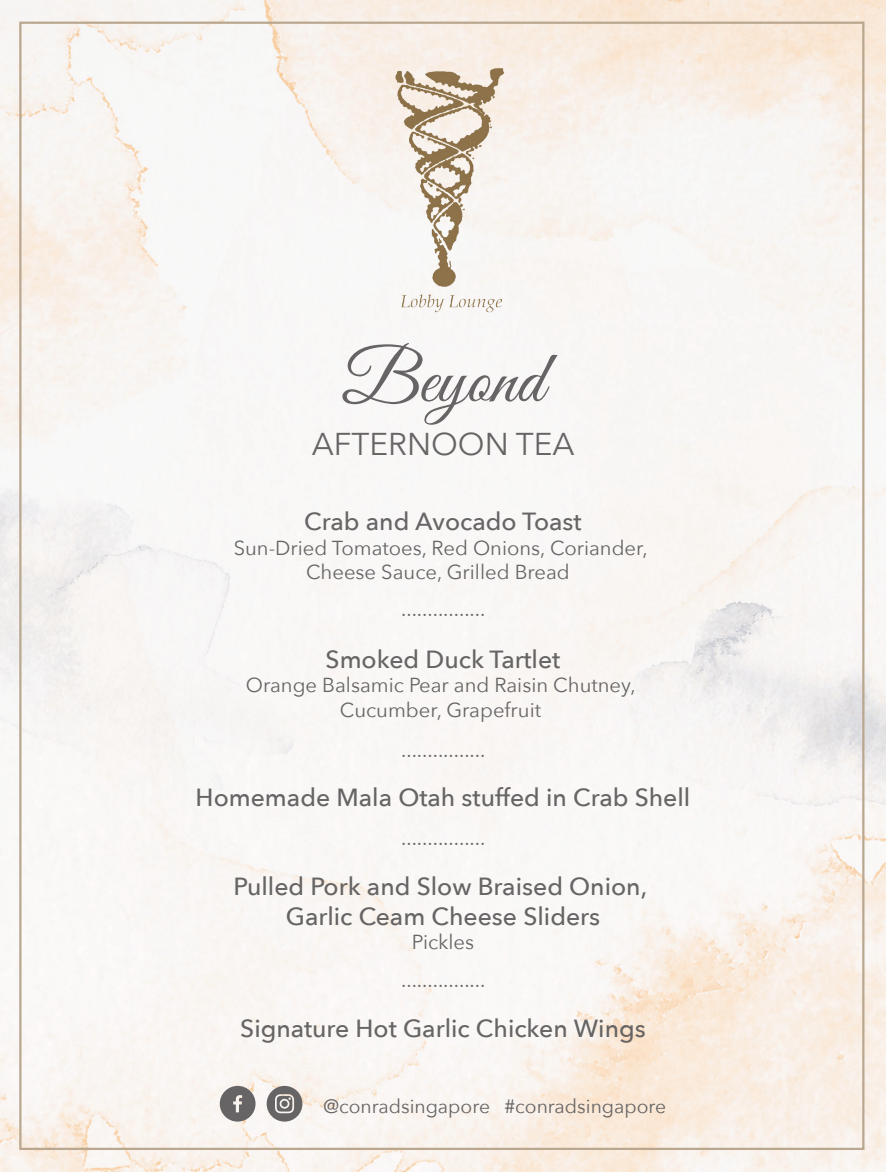
<style>
.page{position:relative;width:886px;height:1172px;background:#fff}
.page>*{position:absolute;margin:0;border:0;box-sizing:border-box;transform-origin:0 0}
.t1{font:74.25px "Great Vibes";color:#666464}
.t2{font:31.5px "Avenir Next";color:#666464}
.t3{font:500 24.75px/29.7px "Avenir Next";color:#666464;text-align:center}
.t4{font:20.25px/24.3px "Avenir Next";color:#666464;text-align:center}
.t5{font:19.35px "Avenir Next";color:#666464}
</style>
<div class="page">
<img style="left:0;top:0;width:885px;height:1172px">
<img style="left:365px;top:35px;width:155px;height:289px">
<svg style="left:220px;top:1086px;width:35px;height:35px"></svg>
<svg style="left:266px;top:1086px;width:36px;height:35px"></svg>
<h1 class="t1" style="left:341px;top:338px;width:204px">Beyond</h1>
<h2 class="t2" style="left:311px;top:418px;width:264px">AFTERNOON TEA</h2>
<p class="t3" style="left:304px;top:506px;width:279px">Crab and Avocado Toast</p>
<p class="t4" style="left:233px;top:535px;width:415px">Sun-Dried Tomatoes, Red Onions, Coriander,<br>Cheese Sauce, Grilled Bread</p>
<p class="t4" style="left:401px;top:596px;width:86px">................</p>
<p class="t3" style="left:325px;top:644px;width:236px">Smoked Duck Tartlet</p>
<p class="t4" style="left:246px;top:672px;width:391px">Orange Balsamic Pear and Raisin Chutney,<br>Cucumber, Grapefruit</p>
<p class="t4" style="left:401px;top:736px;width:86px">................</p>
<p class="t3" style="left:195px;top:781px;width:496px">Homemade Mala Otah stuffed in Crab Shell</p>
<p class="t4" style="left:401px;top:825px;width:86px">................</p>
<p class="t3" style="left:233px;top:871px;width:415px">Pulled Pork and Slow Braised Onion,<br>Garlic Ceam Cheese Sliders</p>
<p class="t4" style="left:411px;top:929px;width:64px">Pickles</p>
<p class="t4" style="left:401px;top:967px;width:86px">................</p>
<p class="t3" style="left:240px;top:1013px;width:407px">Signature Hot Garlic Chicken Wings</p>
<p class="t5" style="left:323px;top:1090px;width:344px">@conradsingapore #conradsingapore</p>
</div>
